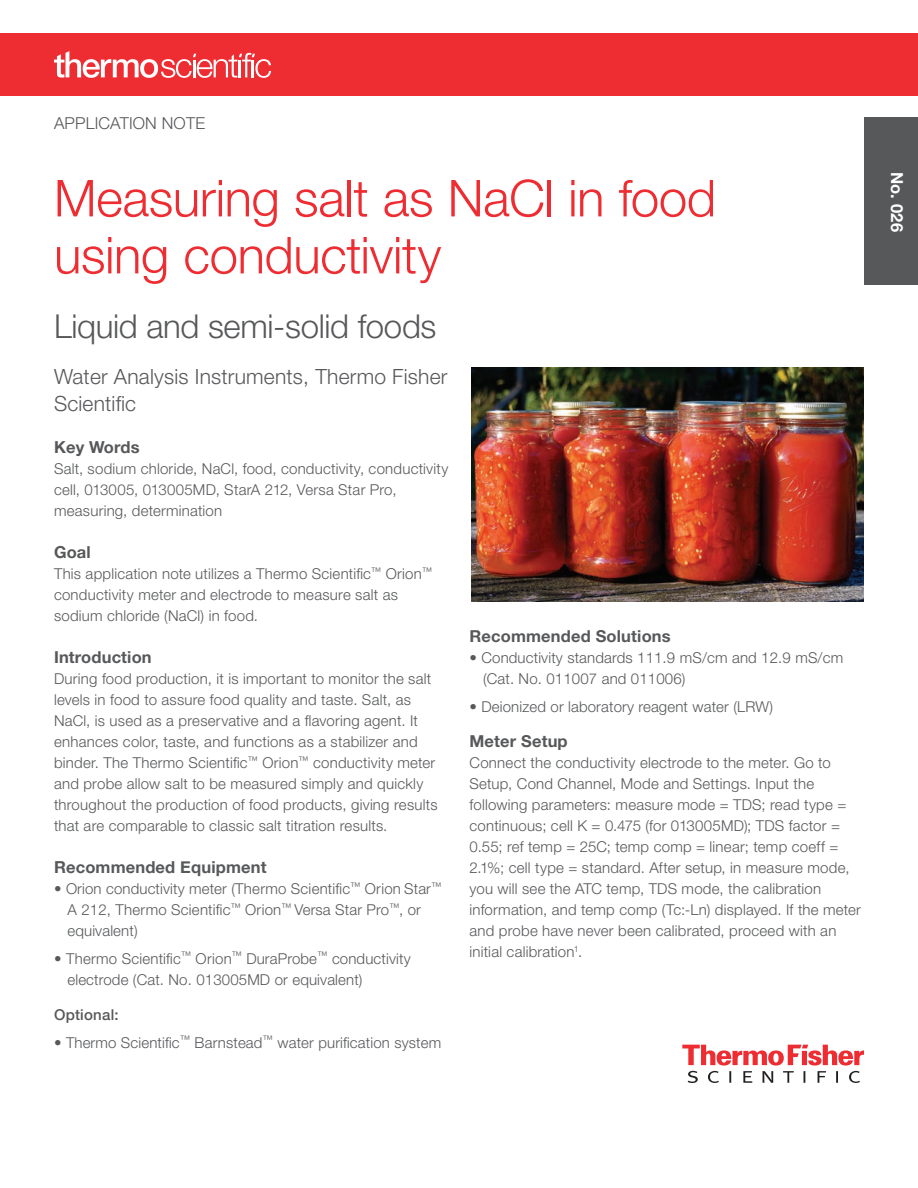
<style>
.page{position:relative;width:918px;height:1188px;background:#fff}
.page>*{position:absolute;margin:0;border:0;box-sizing:border-box;transform-origin:0 0}
.Headline{font:300 51px/57px "Helvetica Neue LT Std";letter-spacing:-.01em;color:#ee2d33}
.Subhead_Main{font:300 33px "Helvetica Neue LT Std";letter-spacing:-.01em;color:#57585a}
.Secondary_Header{font:300 21px/27px "Helvetica Neue LT Std";letter-spacing:.01em;color:#57585a}
.Content_Header{font:700 16.5px "Helvetica Neue LT Std";letter-spacing:.01em;color:#57585a}
.Content_Header-2{font:700 16.5px "Helvetica Neue";letter-spacing:.01em;color:#57585a}
.Technical_Eyebrow{font:300 16.5px "Helvetica Neue LT Std";letter-spacing:.01em;color:#57585a}
.Technical_Eyebrow-2{font:700 16.5px "Helvetica Neue";color:#fff}
.Body_Copy{font:300 15px/21px "Helvetica Neue LT Std";letter-spacing:.015em;color:#57585a}
.Body_Copy-2{font:500 15px "Helvetica Neue LT Std";letter-spacing:.015em;color:#57585a}
</style>
<div class="page">
<img style="left:471px;top:367px;width:393px;height:235px">
<svg style="left:682px;top:1045px;width:182px;height:38px"></svg>
<div style="left:864px;top:117px;width:54px;height:168px;background:#57585a"></div>
<div style="left:0;top:33px;width:918px;height:63px;background:#ee2d33"></div>
<svg style="left:54px;top:51px;width:217px;height:27px"></svg>
<p class="Technical_Eyebrow" style="left:54px;top:113px;width:153px">APPLICATION NOTE</p>
<p class="Headline" style="left:54px;top:169px;width:664px">Measuring salt as NaCl in food using conductivity</p>
<p class="Subhead_Main" style="left:54px;top:306px;width:384px">Liquid and semi-solid foods</p>
<p class="Secondary_Header" style="left:54px;top:363px;width:395px">Water Analysis Instruments, Thermo Fisher<br>Scientific</p>
<p class="Content_Header-2" style="left:54px;top:437px;width:87px">Key Words</p>
<p class="Body_Copy" style="left:54px;top:458px;width:396px">Salt, sodium chloride, NaCl, food, conductivity, conductivity cell, 013005, 013005MD, StarA 212, Versa Star Pro, measuring, determination</p>
<p class="Content_Header-2" style="left:54px;top:542px;width:38px">Goal</p>
<p class="Body_Copy" style="left:54px;top:563px;width:380px">This application note utilizes a Thermo Scientific<sup>™</sup> Orion<sup>™ </sup>conductivity meter and electrode to measure salt as sodium chloride (NaCl) in food.</p>
<p class="Content_Header" style="left:54px;top:647px;width:99px">Introduction</p>
<p class="Body_Copy" style="left:54px;top:668px;width:385px">During food production, it is important to monitor the salt levels in food to assure food quality and taste. Salt, as NaCl, is used as a preservative and a flavoring agent. It enhances color, taste, and functions as a stabilizer and binder. The Thermo Scientific<sup>™</sup> Orion<sup>™</sup> conductivity meter and probe allow salt to be measured simply and quickly throughout the production of food products, giving results that are comparable to classic salt titration results.</p>
<p class="Content_Header-2" style="left:54px;top:857px;width:214px">Recommended Equipment</p>
<p class="Body_Copy" style="left:68px;top:878px;width:376px;text-indent:-14px">• Orion conductivity meter (Thermo Scientific<sup>™</sup> Orion Star<sup>™<br></sup>A 212, Thermo Scientific<sup>™</sup> Orion<sup>™</sup> Versa Star Pro<sup>™</sup>, or equivalent)</p>
<p class="Body_Copy" style="left:68px;top:948px;width:345px;text-indent:-14px">• Thermo Scientific<sup>™</sup> Orion<sup>™</sup> DuraProbe<sup>™</sup> conductivity electrode (Cat. No. 013005MD or equivalent)</p>
<p class="Body_Copy-2" style="left:54px;top:1006px;width:66px">Optional:</p>
<p class="Body_Copy" style="left:54px;top:1032px;width:389px">• Thermo Scientific<sup>™</sup> Barnstead<sup>™</sup> water purification system</p>
<p class="Content_Header" style="left:470px;top:626px;width:203px">Recommended Solutions</p>
<p class="Body_Copy" style="left:483px;top:647px;width:362px;text-indent:-14px">• Conductivity standards 111.9 mS/cm and 12.9 mS/cm (Cat. No. 011007 and 011006)</p>
<p class="Body_Copy" style="left:470px;top:696px;width:305px">• Deionized or laboratory reagent water (LRW)</p>
<p class="Content_Header" style="left:470px;top:731px;width:100px">Meter Setup</p>
<p class="Body_Copy" style="left:470px;top:752px;width:393px">Connect the conductivity electrode to the meter. Go to Setup, Cond Channel, Mode and Settings. Input the following parameters: measure mode = TDS; read type = continuous; cell K = 0.475 (for 013005MD); TDS factor = 0.55; ref temp = 25C; temp comp = linear; temp coeff = 2.1%; cell type = standard. After setup, in measure mode, you will see the ATC temp, TDS mode, the calibration information, and temp comp (Tc:-Ln) displayed. If the meter and probe have never been calibrated, proceed with an initial calibration<sup>1</sup>.</p>
<p class="Technical_Eyebrow-2" style="left:907px;top:172px;width:61px;rotate:90deg">No. 026</p>
</div>
